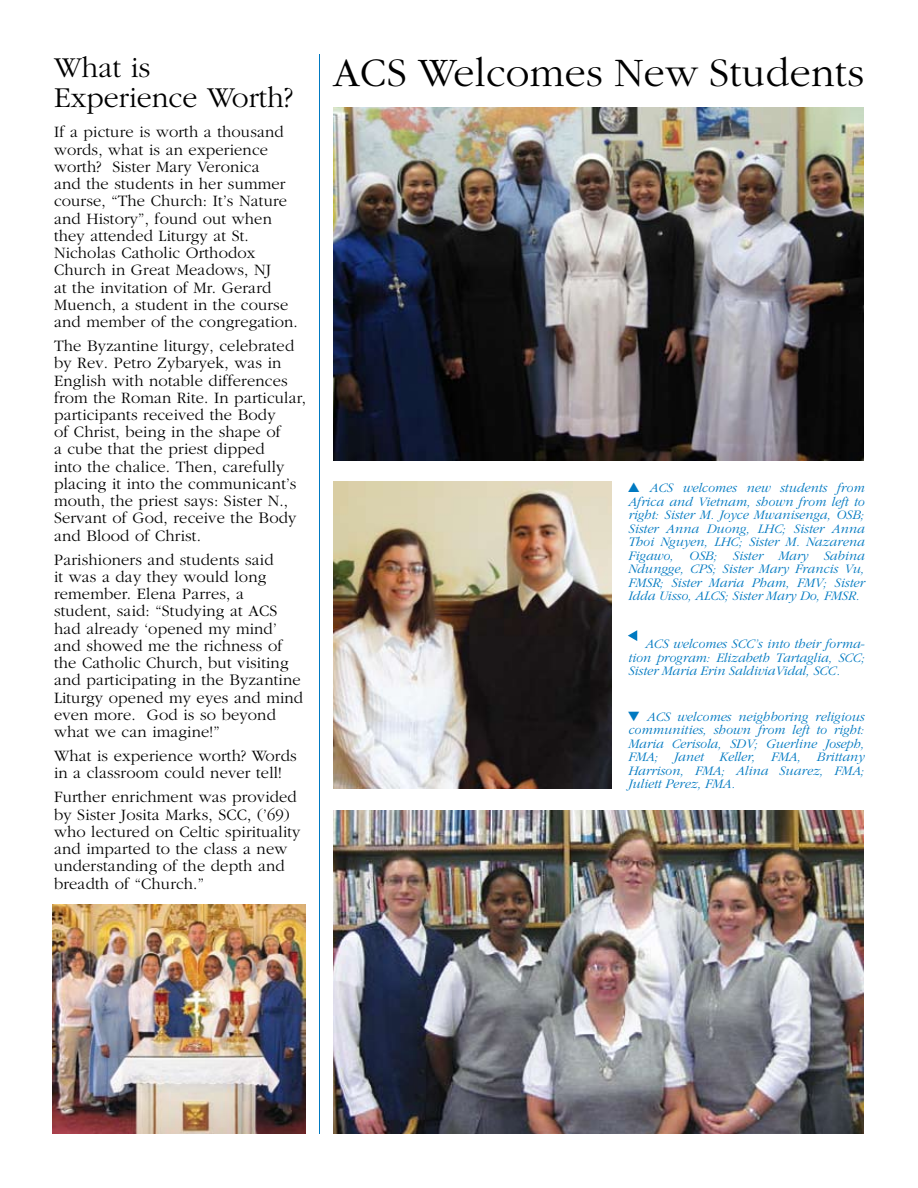
<style>
.page{position:relative;width:918px;height:1188px;background:#fff}
.page>*{position:absolute;margin:0;border:0;box-sizing:border-box;transform-origin:0 0}
.t1{font:300 42px "Garamond";letter-spacing:.01em;color:#000}
.t2{font:300 30px/30px "Garamond";color:#000}
.t3{font:300 16.5px/17.2px "Garamond";letter-spacing:.01em;color:#000}
.t4{font:italic 300 13.5px/13.5px "Garamond";color:#0079c1;text-align:justify}
</style>
<div class="page">
<img style="left:52px;top:904px;width:254px;height:230px">
<img style="left:333px;top:108px;width:530px;height:352px">
<img style="left:333px;top:810px;width:531px;height:324px">
<img style="left:333px;top:482px;width:279px;height:306px">
<svg style="left:628px;top:630px;width:9px;height:11px"></svg>
<hr style="left:319px;top:54px;width:1px;height:1080px;background:#0079c1">
<h2 class="t2" style="left:54px;top:53px;width:241px">What is<br>Experience Worth?</h2>
<p class="t3" style="left:54px;top:124px;width:245px">If a picture is worth a thousand words, what is an experience worth? Sister Mary Veronica<br>and the students in her summer course, “The Church: It’s Nature and History”, found out when they attended Liturgy at St.<br>Nicholas Catholic Orthodox<br>Church in Great Meadows, NJ<br>at the invitation of Mr. Gerard<br>Muench, a student in the course and member of the congregation.</p>
<p class="t3" style="left:54px;top:337px;width:254px">The Byzantine liturgy, celebrated by Rev. Petro Zybaryek, was in<br>English with notable differences from the Roman Rite. In particular, participants received the Body<br>of Christ, being in the shape of<br>a cube that the priest dipped<br>into the chalice. Then, carefully placing it into the communicant’s mouth, the priest says: Sister N.,<br>Servant of God, receive the Body and Blood of Christ.</p>
<p class="t3" style="left:54px;top:551px;width:251px">Parishioners and students said<br>it was a day they would long remember. Elena Parres, a student, said: “Studying at ACS had already ‘opened my mind’ and showed me the richness of the Catholic Church, but visiting and participating in the Byzantine<br>Liturgy opened my eyes and mind even more. God is so beyond what we can imagine!”</p>
<p class="t3" style="left:54px;top:748px;width:244px">What is experience worth? Words in a classroom could never tell!</p>
<p class="t3" style="left:54px;top:789px;width:248px">Further enrichment was provided by Sister Josita Marks, SCC, (’69) who lectured on Celtic spirituality and imparted to the class a new understanding of the depth and breadth of “Church.”</p>
<h1 class="t1" style="left:333px;top:51px;width:533px">ACS Welcomes New Students</h1>
<p class="t4" style="left:628px;top:481px;width:238px">▲ ACS welcomes new students from Africa and Vietnam, shown from left to right: Sister M. Joyce Mwanisenga, OSB; Sister Anna Duong, LHC; Sister Anna Thoi Nguyen, LHC; Sister M. Nazarena Figawo, OSB; Sister Mary Sabina Ndungge, CPS; Sister Mary Francis Vu, FMSR; Sister Maria Pham, FMV; Sister Idda Uisso, ALCS; Sister Mary Do, FMSR.</p>
<p class="t4" style="left:628px;top:637px;width:238px;text-indent:17px">ACS welcomes SCC’s into their forma&shy;tion program: Elizabeth Tartaglia, SCC; Sister Maria Erin SaldiviaVidal, SCC.</p>
<p class="t4" style="left:628px;top:710px;width:238px">▼ ACS welcomes neighboring religious communities, shown from left to right:<br>Maria Cerisola, SDV; Guerline Joseph, FMA; Janet Keller, FMA, Brittany Harrison, FMA; Alina Suarez, FMA; Juliett Perez, FMA.</p>
</div>
